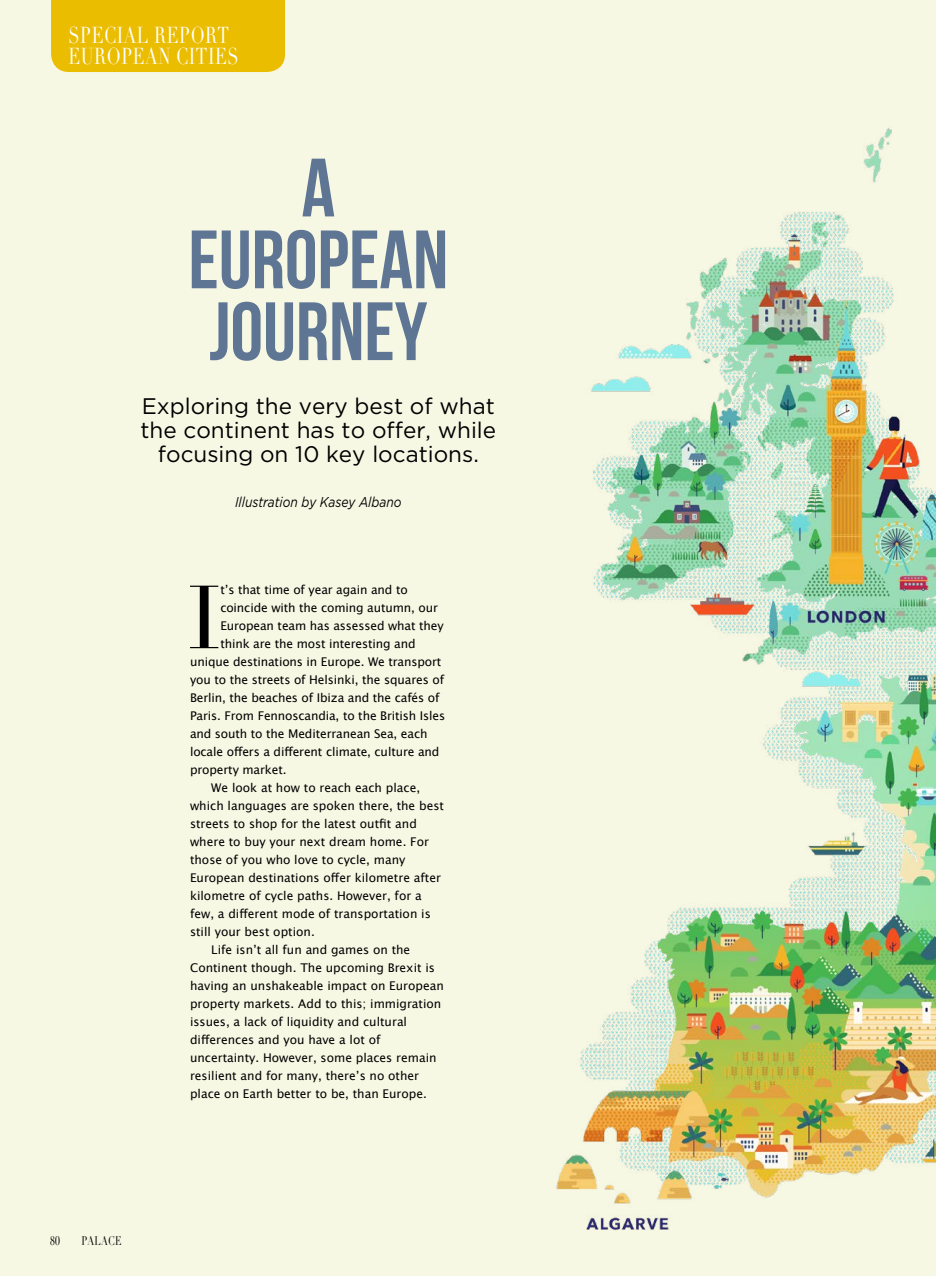
<style>
.page{position:relative;width:936px;height:1276px;background:#fff}
.page>*{position:absolute;margin:0;border:0;box-sizing:border-box;transform-origin:0 0}
.Body_Copy{font:87.9px "Didot";color:#000}
.t1{font:700 82.5px/71.8px "Bebas Neue";color:#5e7594;text-align:center}
.t2{font:22.5px/24px "Gotham";color:#000;text-align:center}
.t3{font:22.5px/21px "Didot";letter-spacing:.03em;color:#fff;scale:.75 1}
.t4{font:italic 14.25px "Gotham";color:#000;scale:.85 1}
.t5{font:12.3px "Didot";letter-spacing:.025em;color:#000;scale:.75 1}
.Body_Copy-2{font:12px/18px "Lucida Grande";color:#000}
</style>
<div class="page">
<img style="left:0;top:0;width:935px;height:1276px">
<div style="left:51px;top:0;width:234px;height:72px;background:#ebbd00"></div>
<h3 class="t3" style="left:68px;top:25px;width:228px">SPECIAL REPORT<br>EUROPEAN CITIES</h3>
<p class="t1" style="left:188px;top:151px;width:261px">A<br>EUROPEAN<br>JOURNEY</p>
<p class="t2" style="left:140px;top:394px;width:357px">Exploring the very best of what the continent has to offer, while focusing on 10 key locations.</p>
<p class="t4" style="left:235px;top:492px;width:197px">Illustration by Kasey Albano</p>
<p class="t5" style="left:50px;top:1233px;width:15px">80</p>
<p class="t5" style="left:81px;top:1233px;width:55px">PALACE</p>
<p class="Body_Copy" style="left:187px;top:565px;width:36px">I</p>
<p class="Body_Copy-2" style="left:220px;top:581px;width:189px">t’s that time of year again and to</p>
<p class="Body_Copy-2" style="left:220px;top:599px;width:219px">coincide with the coming autumn, our</p>
<p class="Body_Copy-2" style="left:220px;top:617px;width:225px">European team has assessed what they</p>
<p class="Body_Copy-2" style="left:220px;top:635px;width:197px">think are the most interesting and</p>
<p class="Body_Copy-2" style="left:190px;top:653px;width:253px">unique destinations in Europe. We transport</p>
<p class="Body_Copy-2" style="left:190px;top:671px;width:255px">you to the streets of Helsinki, the squares of</p>
<p class="Body_Copy-2" style="left:190px;top:689px;width:251px">Berlin, the beaches of Ibiza and the cafés of</p>
<p class="Body_Copy-2" style="left:190px;top:707px;width:257px">Paris. From Fennoscandia, to the British Isles</p>
<p class="Body_Copy-2" style="left:190px;top:725px;width:239px">and south to the Mediterranean Sea, each</p>
<p class="Body_Copy-2" style="left:190px;top:743px;width:251px">locale offers a different climate, culture and</p>
<p class="Body_Copy-2" style="left:190px;top:761px;width:98px">property market.</p>
<p class="Body_Copy-2" style="left:190px;top:779px;width:255px;text-indent:21px">We look at how to reach each place, which languages are spoken there, the best streets to shop for the latest outfit and where to buy your next dream home. For those of you who love to cycle, many European destinations offer kilometre after kilometre of cycle paths. However, for a few, a different mode of transportation is still your best option.</p>
<p class="Body_Copy-2" style="left:190px;top:941px;width:255px;text-indent:21px">Life isn’t all fun and games on the Continent though. The upcoming Brexit is having an unshakeable impact on European property markets. Add to this; immigration issues, a lack of liquidity and cultural differences and you have a lot of uncertainty. However, some places remain resilient and for many, there’s no other place on Earth better to be, than Europe.</p>
</div>
